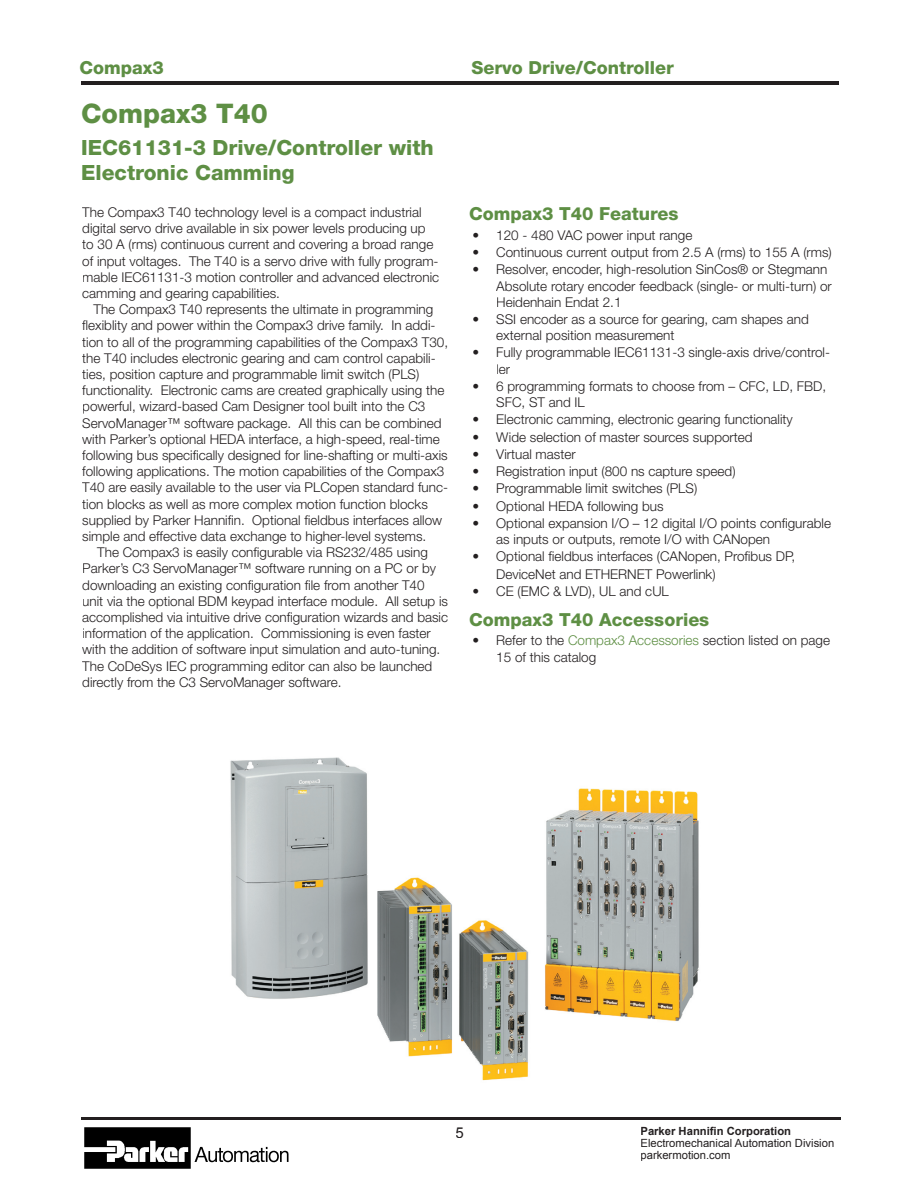
<style>
.page{position:relative;width:918px;height:1188px;background:#fff}
.page>*{position:absolute;margin:0;border:0;box-sizing:border-box;transform-origin:0 0}
.t1{font:800 27px "Helvetica Neue";color:#5e8f44}
.t2{font:800 21px/25.5px "Helvetica Neue";color:#5e8f44}
.t3{font:800 18px "Helvetica Neue";color:#5e8f44}
.t4{font:15px "Arial";color:#231f20}
.t5{font:300 13.5px/16.2px "Helvetica Neue";color:#231f20}
.t6{font:11.25px/12px "Arial";color:#231f20}
.t7{font:700 11.25px "Arial";color:#231f20}
.s1{color:#5e8f44}
</style>
<div class="page">
<hr style="left:81px;top:82px;width:758px;height:3px;background:#231f20">
<hr style="left:81px;top:1117px;width:759px;height:3px;background:#231f20">
<img style="left:85px;top:1128px;width:203px;height:40px">
<img style="left:230px;top:757px;width:469px;height:324px">
<h3 class="t3" style="left:80px;top:57px;width:86px">Compax3</h3>
<h3 class="t3" style="left:472px;top:56px;width:204px">Servo Drive/Controller</h3>
<h1 class="t1" style="left:81px;top:97px;width:188px">Compax3 T40</h1>
<h2 class="t2" style="left:81px;top:135px;width:354px">IEC61131-3 Drive/Controller with<br>Electronic Camming</h2>
<p class="t5" style="left:82px;top:204px;width:358px">The Compax3 T40 technology level is a compact industrial digital servo drive available in six power levels producing up to 30 A (rms) continuous current and covering a broad range of input voltages. The T40 is a servo drive with fully program&shy;mable IEC61131-3 motion controller and advanced electronic camming and gearing capabilities.</p>
<p class="t5" style="left:94px;top:301px;width:341px">The Compax3 T40 represents the ultimate in programming</p>
<p class="t5" style="left:82px;top:317px;width:355px">flexiblity and power within the Compax3 drive family. In addi-</p>
<p class="t5" style="left:82px;top:333px;width:367px">tion to all of the programming capabilities of the Compax3 T30,</p>
<p class="t5" style="left:82px;top:350px;width:355px">the T40 includes electronic gearing and cam control capabili-</p>
<p class="t5" style="left:82px;top:366px;width:339px">ties, position capture and programmable limit switch (PLS)</p>
<p class="t5" style="left:82px;top:382px;width:364px">functionality. Electronic cams are created graphically using the</p>
<p class="t5" style="left:82px;top:398px;width:345px">powerful, wizard-based Cam Designer tool built into the C3</p>
<p class="t5" style="left:82px;top:414px;width:361px">ServoManager™ software package. All this can be combined</p>
<p class="t5" style="left:82px;top:431px;width:359px">with Parker’s optional HEDA interface, a high-speed, real-time</p>
<p class="t5" style="left:82px;top:447px;width:367px">following bus specifically designed for line-shafting or multi-axis</p>
<p class="t5" style="left:82px;top:463px;width:364px">following applications. The motion capabilities of the Compax3</p>
<p class="t5" style="left:82px;top:479px;width:367px">T40 are easily available to the user via PLCopen standard func-</p>
<p class="t5" style="left:82px;top:495px;width:347px">tion blocks as well as more complex motion function blocks</p>
<p class="t5" style="left:82px;top:512px;width:362px">supplied by Parker Hannifin. Optional fieldbus interfaces allow</p>
<p class="t5" style="left:82px;top:528px;width:346px">simple and effective data exchange to higher-level systems.</p>
<p class="t5" style="left:97px;top:544px;width:332px">The Compax3 is easily configurable via RS232/485 using</p>
<p class="t5" style="left:82px;top:560px;width:355px">Parker’s C3 ServoManager™ software running on a PC or by</p>
<p class="t5" style="left:82px;top:576px;width:344px">downloading an existing configuration file from another T40</p>
<p class="t5" style="left:82px;top:593px;width:367px">unit via the optional BDM keypad interface module. All setup is</p>
<p class="t5" style="left:82px;top:609px;width:367px">accomplished via intuitive drive configuration wizards and basic</p>
<p class="t5" style="left:82px;top:625px;width:350px">information of the application. Commissioning is even faster</p>
<p class="t5" style="left:82px;top:641px;width:360px">with the addition of software input simulation and auto-tuning.</p>
<p class="t5" style="left:82px;top:657px;width:352px">The CoDeSys IEC programming editor can also be launched</p>
<p class="t5" style="left:82px;top:674px;width:261px">directly from the C3 ServoManager software.</p>
<h3 class="t3" style="left:469px;top:203px;width:211px">Compax3 T40 Features</h3>
<p class="t5" style="left:473px;top:227px;width:221px">• 120 - 480 VAC power input range</p>
<p class="t5" style="left:473px;top:244px;width:361px">• Continuous current output from 2.5 A (rms) to 155 A (rms)</p>
<p class="t5" style="left:496px;top:261px;width:337px;text-indent:-24px">• Resolver, encoder, high-resolution SinCos® or Stegmann<br>Absolute rotary encoder feedback (single- or multi-turn) or<br>Heidenhain Endat 2.1</p>
<p class="t5" style="left:496px;top:311px;width:314px;text-indent:-24px">• SSI encoder as a source for gearing, cam shapes and external position measurement</p>
<p class="t5" style="left:496px;top:344px;width:335px;text-indent:-24px">• Fully programmable IEC61131-3 single-axis drive/control&shy;ler</p>
<p class="t5" style="left:496px;top:378px;width:331px;text-indent:-24px">• 6 programming formats to choose from – CFC, LD, FBD,<br>SFC, ST and IL</p>
<p class="t5" style="left:473px;top:411px;width:322px">• Electronic camming, electronic gearing functionality</p>
<p class="t5" style="left:473px;top:428px;width:281px">• Wide selection of master sources supported</p>
<p class="t5" style="left:473px;top:446px;width:104px">• Virtual master</p>
<p class="t5" style="left:473px;top:463px;width:264px">• Registration input (800 ns capture speed)</p>
<p class="t5" style="left:473px;top:480px;width:226px">• Programmable limit switches (PLS)</p>
<p class="t5" style="left:473px;top:497px;width:192px">• Optional HEDA following bus</p>
<p class="t5" style="left:496px;top:515px;width:336px;text-indent:-24px">• Optional expansion I/O – 12 digital I/O points configurable as inputs or outputs, remote I/O with CANopen</p>
<p class="t5" style="left:496px;top:548px;width:300px;line-height:17.2px;text-indent:-24px">• Optional fieldbus interfaces (CANopen, Profibus DP,<br>DeviceNet and ETHERNET Powerlink)</p>
<p class="t5" style="left:473px;top:583px;width:198px">• CE (EMC &amp; LVD), UL and cUL</p>
<h3 class="t3" style="left:469px;top:609px;width:242px">Compax3 T40 Accessories</h3>
<p class="t5" style="left:496px;top:632px;width:335px;text-indent:-24px">• Refer to the <span class="s1">Compax3 Accessories</span> section listed on page<br>15 of this catalog</p>
<p class="t4" style="left:456px;top:1124px;width:10px">5</p>
<p class="t7" style="left:640px;top:1124px;width:152px">Parker Hannifin Corporation</p>
<p class="t6" style="left:640px;top:1137px;width:195px">Electromechanical Automation Division parkermotion.com</p>
</div>
